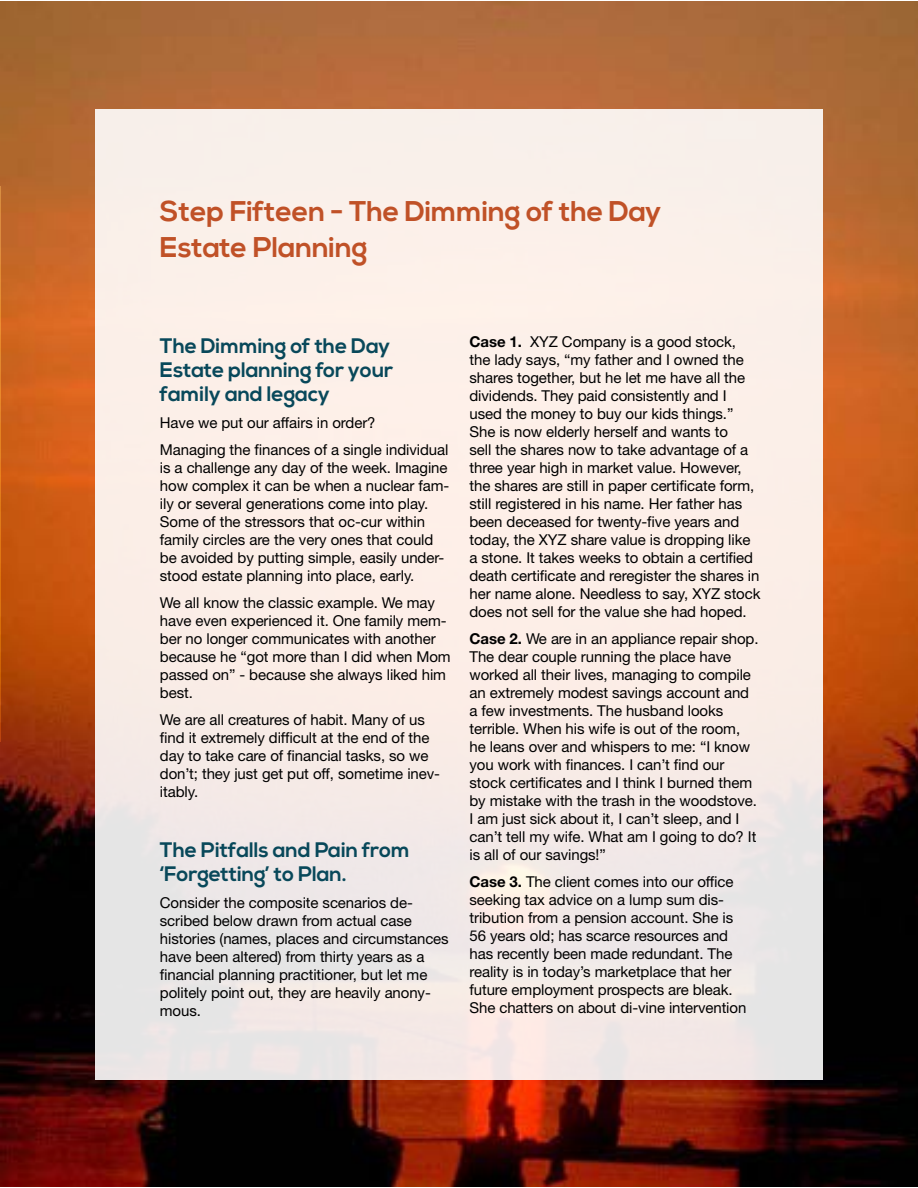
<style>
.page{position:relative;width:918px;height:1188px;background:#fff}
.page>*{position:absolute;margin:0;border:0;box-sizing:border-box;transform-origin:0 0}
.t1{font:700 28.5px/36px "Nexa";letter-spacing:-.005em;color:#c05127}
.t2{font:700 21px/24px "Nexa";letter-spacing:-.005em;color:#08485a}
.t3{font:15px/18px "Helvetica Neue LT Std";letter-spacing:-.005em;color:#000}
.s1{font-weight:700}
</style>
<div class="page">
<img style="left:0;top:2px;width:918px;height:1185px">
<div style="left:95px;top:109px;width:728px;height:970px;background:linear-gradient(to bottom,#fff2ea,#efe7e5)"></div>
<h1 class="t1" style="left:160px;top:194px;width:503px">Step Fifteen - The Dimming of the Day<br>Estate Planning</h1>
<h2 class="t2" style="left:160px;top:335px;width:235px">The Dimming of the Day<br>Estate planning for your family and legacy</h2>
<p class="t3" style="left:160px;top:409px;width:290px;line-height:27px">Have we put our affairs in order?<br>Managing the finances of a single individual</p>
<p class="t3" style="left:160px;top:459px;width:291px">is a challenge any day of the week. Imagine how complex it can be when a nuclear fam&shy;ily or several generations come into play.<br>Some of the stressors that oc-cur within family circles are the very ones that could be avoided by putting simple, easily under&shy;stood estate planning into place, early.</p>
<p class="t3" style="left:160px;top:594px;width:292px">We all know the classic example. We may have even experienced it. One family mem&shy;ber no longer communicates with another because he “got more than I did when Mom passed on” - because she always liked him best.</p>
<p class="t3" style="left:160px;top:711px;width:282px">We are all creatures of habit. Many of us find it extremely difficult at the end of the day to take care of financial tasks, so we don’t; they just get put off, sometime inev&shy;itably.</p>
<h2 class="t2" style="left:160px;top:839px;width:252px">The Pitfalls and Pain from ‘Forgetting’ to Plan.</h2>
<p class="t3" style="left:160px;top:894px;width:290px">Consider the composite scenarios de&shy;scribed below drawn from actual case histories (names, places and circumstances have been altered) from thirty years as a financial planning practitioner, but let me politely point out, they are heavily anony&shy;mous.</p>
<p class="t3" style="left:470px;top:333px;width:293px"><span class="s1">Case 1.</span> XYZ Company is a good stock, the lady says, “my father and I owned the shares together, but he let me have all the dividends. They paid consistently and I used the money to buy our kids things.” She is now elderly herself and wants to<br>sell the shares now to take advantage of a three year high in market value. However, the shares are still in paper certificate form, still registered in his name. Her father has been deceased for twenty-five years and today, the XYZ share value is dropping like a stone. It takes weeks to obtain a certified death certificate and reregister the shares in her name alone. Needless to say, XYZ stock does not sell for the value she had hoped.</p>
<p class="t3" style="left:470px;top:630px;width:291px"><span class="s1">Case 2.</span> We are in an appliance repair shop.<br>The dear couple running the place have worked all their lives, managing to compile an extremely modest savings account and a few investments. The husband looks terrible. When his wife is out of the room, he leans over and whispers to me: “I know you work with finances. I can’t find our stock certificates and I think I burned them by mistake with the trash in the woodstove.<br>I am just sick about it, I can’t sleep, and I can’t tell my wife. What am I going to do? It is all of our savings!”</p>
<p class="t3" style="left:470px;top:873px;width:278px"><span class="s1">Case 3.</span> The client comes into our office seeking tax advice on a lump sum dis&shy;tribution from a pension account. She is 56 years old; has scarce resources and has recently been made redundant. The reality is in today’s marketplace that her future employment prospects are bleak.<br>She chatters on about di-vine intervention</p>
</div>
